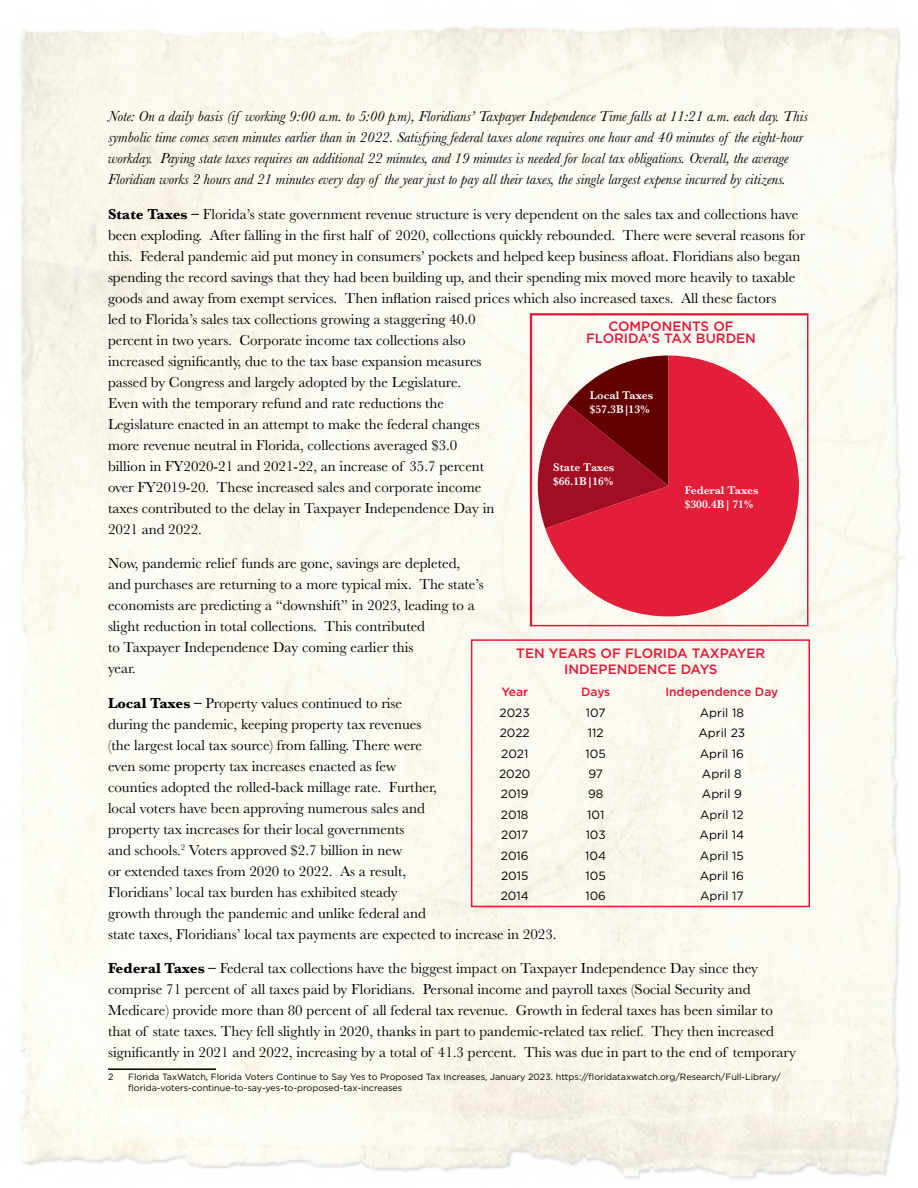
<style>
.page{position:relative;width:918px;height:1188px;background:#fff}
.page>*{position:absolute;margin:0;border:0;box-sizing:border-box;transform-origin:0 0}
.t1{font:15px/21px "Baskerville";color:#000}
.t2{font:italic 15px/21px "Baskerville";color:#000}
.t3{font:500 13.5px/16.5px "Gotham";color:#e31837;text-align:center}
.t4{font:12px "Gotham";color:#000}
.t5{font:500 12px "Gotham";color:#e31837}
.t6{font:600 11.55px/13.8px "Baskerville";color:#fff}
.t7{font:9px/10.8px "Gotham";color:#000}
.s1{font-weight:700}
</style>
<div class="page">
<hr style="left:108px;top:1068px;width:108px;height:2px;background:#000">
<div style="left:471px;top:639px;width:339px;height:268px;border:2px solid #e31837"></div>
<div style="left:533px;top:316px;width:272px;height:307px;background:#fcfaf3"></div>
<svg style="left:533px;top:356px;width:12px;height:172px"></svg>
<svg style="left:545px;top:356px;width:254px;height:260px;fill:#e31e38"></svg>
<div style="left:530px;top:313px;width:278px;height:313px;border:2px solid #e31837"></div>
<p class="t2" style="left:108px;top:106px;width:702px">Note: On a daily basis (if working 9:00 a.m. to 5:00 p.m), Floridians’ Taxpayer Independence Time falls at 11:21 a.m. each day. This symbolic time comes seven minutes earlier than in 2022. Satisfying federal taxes alone requires one hour and 40 minutes of the eight-hour workday. Paying state taxes requires an additional 22 minutes, and 19 minutes is needed for local tax obligations. Overall, the average Floridian works 2 hours and 21 minutes every day of the year just to pay all their taxes, the single largest expense incurred by citizens.</p>
<p class="t1" style="left:108px;top:204px;width:699px"><span class="s1">State Taxes –</span> Florida’s state government revenue structure is very dependent on the sales tax and collections have been exploding. After falling in the first half of 2020, collections quickly rebounded. There were several reasons for this. Federal pandemic aid put money in consumers’ pockets and helped keep business afloat. Floridians also began spending the record savings that they had been building up, and their spending mix moved more heavily to taxable goods and away from exempt services. Then inflation raised prices which also increased taxes. All these factors<br>led to Florida’s sales tax collections growing a staggering 40.0<br>percent in two years. Corporate income tax collections also<br>increased significantly, due to the tax base expansion measures<br>passed by Congress and largely adopted by the Legislature.<br>Even with the temporary refund and rate reductions the<br>Legislature enacted in an attempt to make the federal changes<br>more revenue neutral in Florida, collections averaged $3.0<br>billion in FY2020-21 and 2021-22, an increase of 35.7 percent<br>over FY2019-20. These increased sales and corporate income<br>taxes contributed to the delay in Taxpayer Independence Day in<br>2021 and 2022.</p>
<p class="t1" style="left:108px;top:553px;width:377px">Now, pandemic relief funds are gone, savings are depleted, and purchases are returning to a more typical mix. The state’s economists are predicting a “downshift” in 2023, leading to a slight reduction in total collections. This contributed<br>to Taxpayer Independence Day coming earlier this<br>year.</p>
<p class="t1" style="left:108px;top:693px;width:450px"><span class="s1">Local Taxes –</span> Property values continued to rise<br>during the pandemic, keeping property tax revenues<br>(the largest local tax source) from falling. There were<br>even some property tax increases enacted as few<br>counties adopted the rolled-back millage rate. Further,<br>local voters have been approving numerous sales and<br>property tax increases for their local governments<br>and schools.<sup>2</sup> Voters approved $2.7 billion in new<br>or extended taxes from 2020 to 2022. As a result,<br>Floridians’ local tax burden has exhibited steady<br>growth through the pandemic and unlike federal and<br>state taxes, Floridians’ local tax payments are expected to increase in 2023.</p>
<p class="t1" style="left:108px;top:958px;width:690px"><span class="s1">Federal Taxes –</span> Federal tax collections have the biggest impact on Taxpayer Independence Day since they comprise 71 percent of all taxes paid by Floridians. Personal income and payroll taxes (Social Security and Medicare) provide more than 80 percent of all federal tax revenue. Growth in federal taxes has been similar to that of state taxes. They fell slightly in 2020, thanks in part to pandemic-related tax relief. They then increased significantly in 2021 and 2022, increasing by a total of 41.3 percent. This was due in part to the end of temporary</p>
<p class="t7" style="left:108px;top:1071px;width:7px">2</p>
<p class="t7" style="left:128px;top:1071px;width:654px">Florida TaxWatch, Florida Voters Continue to Say Yes to Proposed Tax Increases, January 2023. https://floridataxwatch.org/Research/Full-Library/ florida-voters-continue-to-say-yes-to-proposed-tax-increases</p>
<p class="t3" style="left:586px;top:320px;width:171px;line-height:12px">COMPONENTS OF<br>FLORIDA’S TAX BURDEN</p>
<p class="t6" style="left:590px;top:388px;width:65px">Local Taxes $57.3B|13%</p>
<p class="t6" style="left:553px;top:460px;width:63px">State Taxes $66.1B|16%</p>
<p class="t6" style="left:685px;top:483px;width:75px">Federal Taxes $300.4B|71%</p>
<p class="t3" style="left:516px;top:644px;width:251px">TEN YEARS OF FLORIDA TAXPAYER<br>INDEPENDENCE DAYS</p>
<p class="t5" style="left:501px;top:684px;width:28px">Year</p>
<p class="t5" style="left:581px;top:684px;width:31px">Days</p>
<p class="t5" style="left:665px;top:684px;width:114px">Independence Day</p>
<p class="t4" style="left:500px;top:705px;width:32px">2023</p>
<p class="t4" style="left:586px;top:705px;width:21px">107</p>
<p class="t4" style="left:700px;top:705px;width:46px">April 18</p>
<p class="t4" style="left:500px;top:725px;width:32px">2022</p>
<p class="t4" style="left:588px;top:725px;width:17px">112</p>
<p class="t4" style="left:698px;top:725px;width:48px">April 23</p>
<p class="t4" style="left:501px;top:746px;width:29px">2021</p>
<p class="t4" style="left:586px;top:746px;width:22px">105</p>
<p class="t4" style="left:700px;top:746px;width:46px">April 16</p>
<p class="t4" style="left:499px;top:766px;width:33px">2020</p>
<p class="t4" style="left:588px;top:766px;width:16px">97</p>
<p class="t4" style="left:702px;top:766px;width:41px">April 8</p>
<p class="t4" style="left:501px;top:786px;width:29px">2019</p>
<p class="t4" style="left:588px;top:786px;width:17px">98</p>
<p class="t4" style="left:702px;top:786px;width:41px">April 9</p>
<p class="t4" style="left:501px;top:807px;width:29px">2018</p>
<p class="t4" style="left:587px;top:807px;width:19px">101</p>
<p class="t4" style="left:700px;top:807px;width:45px">April 12</p>
<p class="t4" style="left:501px;top:827px;width:29px">2017</p>
<p class="t4" style="left:586px;top:827px;width:22px">103</p>
<p class="t4" style="left:700px;top:827px;width:46px">April 14</p>
<p class="t4" style="left:501px;top:848px;width:29px">2016</p>
<p class="t4" style="left:585px;top:848px;width:22px">104</p>
<p class="t4" style="left:700px;top:848px;width:45px">April 15</p>
<p class="t4" style="left:501px;top:868px;width:29px">2015</p>
<p class="t4" style="left:586px;top:868px;width:22px">105</p>
<p class="t4" style="left:700px;top:868px;width:46px">April 16</p>
<p class="t4" style="left:501px;top:888px;width:30px">2014</p>
<p class="t4" style="left:585px;top:888px;width:22px">106</p>
<p class="t4" style="left:700px;top:888px;width:45px">April 17</p>
</div>
